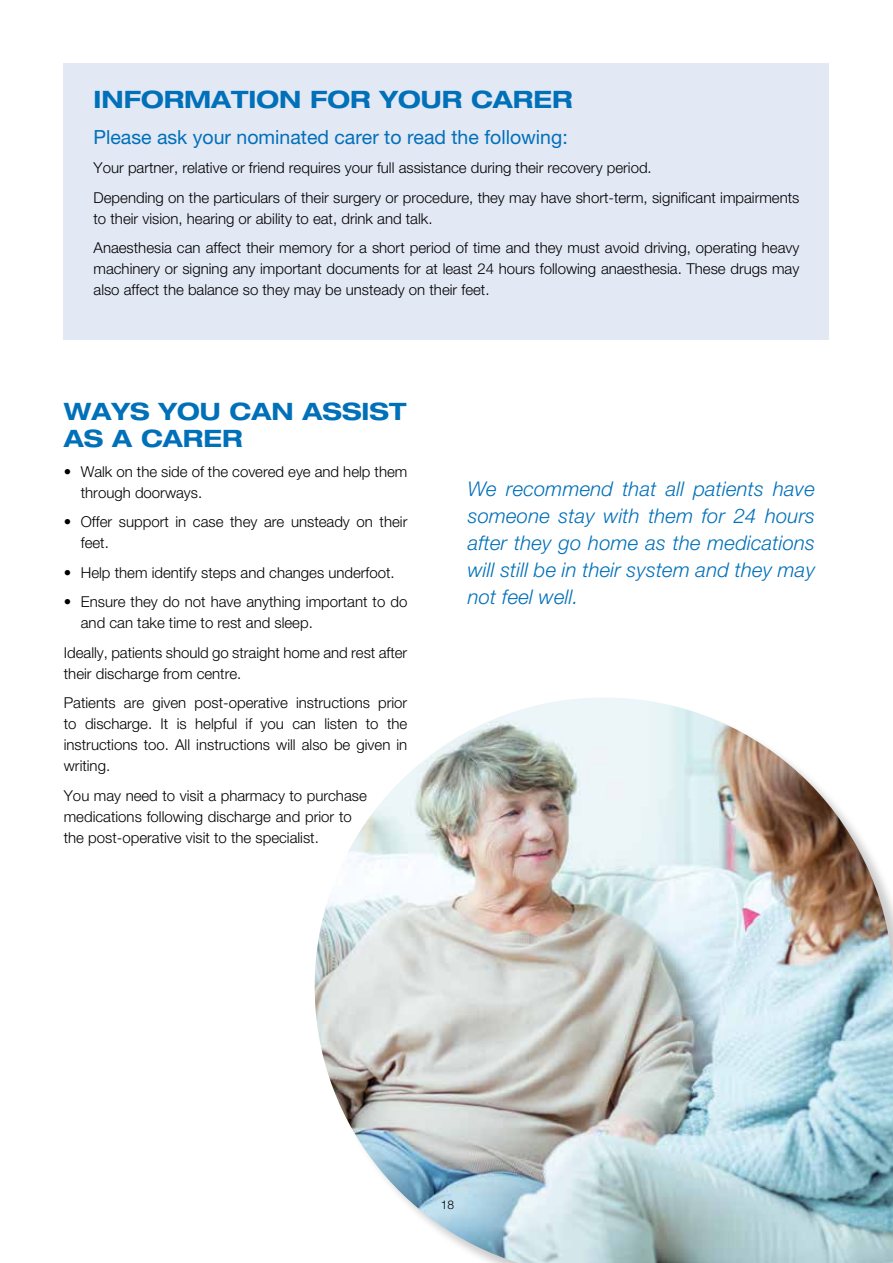
<style>
.page{position:relative;width:893px;height:1263px;background:#fff}
.page>*{position:absolute;margin:0;border:0;box-sizing:border-box;transform-origin:0 0}
.t1{font:700 expanded 24px "Helvetica Neue";color:#0070b9}
.t2{font:italic 300 20.25px/27px "Helvetica Neue";letter-spacing:.01em;color:#0070b9;text-align:justify}
.t3{font:19.5px "Helvetica Neue";color:#0070b9}
.t4{font:300 15px/21px "Helvetica Neue";color:#000}
.t5{font:300 12px "Helvetica Neue";color:#000}
</style>
<div class="page">
<img style="left:315px;top:697px;width:578px;height:566px">
<div style="left:64px;top:64px;width:765px;height:276px;background:#e3e8f5"></div>
<h1 class="t1" style="left:94px;top:85px;width:257px">INFORMATION FOR</h1>
<h1 class="t1" style="left:380px;top:85px;width:154px">YOUR CARER</h1>
<h3 class="t3" style="left:94px;top:125px;width:476px">Please ask your nominated carer to read the following:</h3>
<p class="t4" style="left:94px;top:153px;width:707px;line-height:29.5px">Your partner, relative or friend requires your full assistance during their recovery period.<br>Depending on the particulars of their surgery or procedure, they may have short-term, significant impairments</p>
<p class="t4" style="left:94px;top:203px;width:707px;line-height:29.5px">to their vision, hearing or ability to eat, drink and talk.<br>Anaesthesia can affect their memory for a short period of time and they must avoid driving, operating heavy</p>
<p class="t4" style="left:94px;top:258px;width:707px">machinery or signing any important documents for at least 24 hours following anaesthesia. These drugs may also affect the balance so they may be unsteady on their feet.</p>
<h1 class="t1" style="left:64px;top:396px;width:188px">WAYS YOU CAN</h1>
<h1 class="t1" style="left:302px;top:396px;width:105px">ASSIST</h1>
<h1 class="t1" style="left:64px;top:423px;width:180px">AS A CARER</h1>
<p class="t4" style="left:81px;top:460px;width:328px;text-indent:-17px">• Walk on the side of the covered eye and help them through doorways.</p>
<p class="t4" style="left:81px;top:511px;width:328px;text-indent:-17px">• Offer support in case they are unsteady on their feet.</p>
<p class="t4" style="left:64px;top:561px;width:332px">• Help them identify steps and changes underfoot.</p>
<p class="t4" style="left:81px;top:591px;width:328px;text-indent:-17px">• Ensure they do not have anything important to do and can take time to rest and sleep.</p>
<p class="t4" style="left:64px;top:641px;width:345px">Ideally, patients should go straight home and rest after their discharge from centre.</p>
<p class="t4" style="left:64px;top:692px;width:345px;text-align:justify">Patients are given post-operative instructions prior to discharge. It is helpful if you can listen to the instructions too. All instructions will also be given in writing.</p>
<p class="t4" style="left:64px;top:784px;width:304px">You may need to visit a pharmacy to purchase medications following discharge and prior to the post-operative visit to the specialist.</p>
<h2 class="t2" style="left:468px;top:475px;width:349px">We recommend that all patients have someone stay with them for 24 hours after they go home as the medications will still be in their system and they may not feel well.</h2>
<p class="t5" style="left:441px;top:1197px;width:15px">18</p>
</div>
